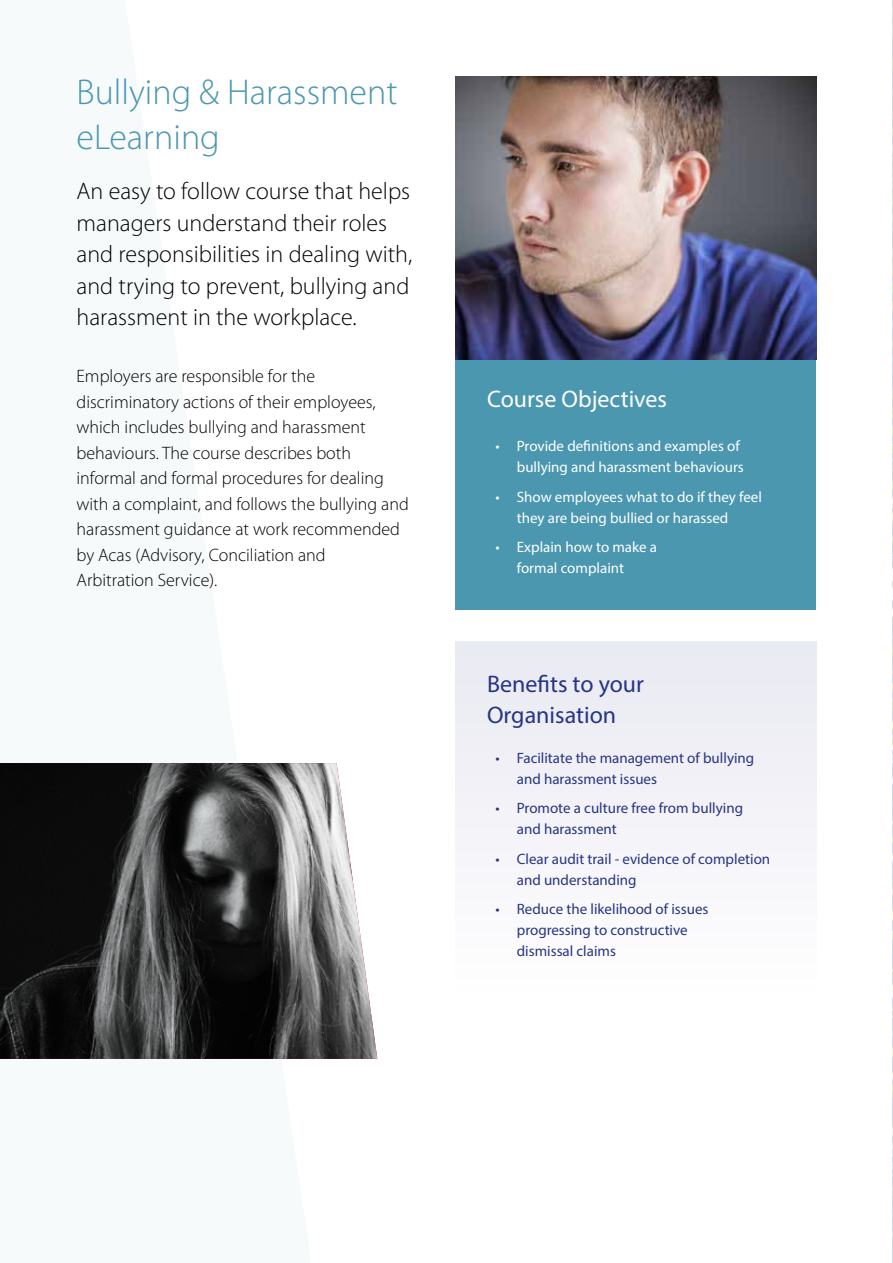
<style>
.page{position:relative;width:893px;height:1263px;background:#fff}
.page>*{position:absolute;margin:0;border:0;box-sizing:border-box;transform-origin:0 0}
.t1{font:300 36px/45px "Myriad Pro";color:#4b97b0}
.t2{font:300 24px/31.5px "Myriad Pro";color:#000}
.t3{font:24px/31.5px "Myriad Pro";color:#283583}
.t4{font:24px "Myriad Pro";color:#fff}
.t5{font:300 18px/25.5px "Myriad Pro";color:#000}
.t6{font:15px/21px "Myriad Pro";color:#283583}
.t7{font:15px/21px "Myriad Pro";color:#fff}
</style>
<div class="page">
<img style="left:313px;top:763px;width:64px;height:296px">
<div style="left:455px;top:358px;width:361px;height:252px;background:#4b97b0"></div>
<div style="left:455px;top:642px;width:361px;height:349px;background:#f3f3f8"></div>
<svg style="left:0;top:763px;width:313px;height:296px;background:#313132"></svg>
<img style="left:455px;top:77px;width:361px;height:283px">
<img style="left:892px;top:618px;width:1px;height:645px">
<svg style="left:892px;top:0;width:1px;height:618px"></svg>
<h1 class="t1" style="left:77px;top:69px;width:322px">Bullying &amp; Harassment eLearning</h1>
<h2 class="t2" style="left:77px;top:175px;width:337px">An easy to follow course that helps managers understand their roles and responsibilities in dealing with, and trying to prevent, bullying and harassment in the workplace.</h2>
<p class="t5" style="left:77px;top:363px;width:334px">Employers are responsible for the discriminatory actions of their employees, which includes bullying and harassment behaviours. The course describes both informal and formal procedures for dealing with a complaint, and follows the bullying and harassment guidance at work recommended by Acas (Advisory, Conciliation and<br>Arbitration Service).</p>
<h2 class="t4" style="left:487px;top:384px;width:182px">Course Objectives</h2>
<p class="t7" style="left:496px;top:435px;width:250px;text-align:right">• Provide definitions and examples of bullying and harassment behaviours</p>
<p class="t7" style="left:517px;top:486px;width:247px;text-indent:-21px">• Show employees what to do if they feel they are being bullied or harassed</p>
<p class="t7" style="left:517px;top:536px;width:142px;text-indent:-21px">• Explain how to make a formal complaint</p>
<h2 class="t3" style="left:487px;top:667px;width:158px">Benefits to your<br>Organisation</h2>
<p class="t6" style="left:517px;top:747px;width:239px;text-indent:-21px">• Facilitate the management of bullying and harassment issues</p>
<p class="t6" style="left:517px;top:797px;width:228px;text-indent:-21px">• Promote a culture free from bullying and harassment</p>
<p class="t6" style="left:517px;top:848px;width:255px;text-indent:-21px">• Clear audit trail - evidence of completion and understanding</p>
<p class="t6" style="left:517px;top:898px;width:193px;text-indent:-21px">• Reduce the likelihood of issues progressing to constructive dismissal claims</p>
</div>
